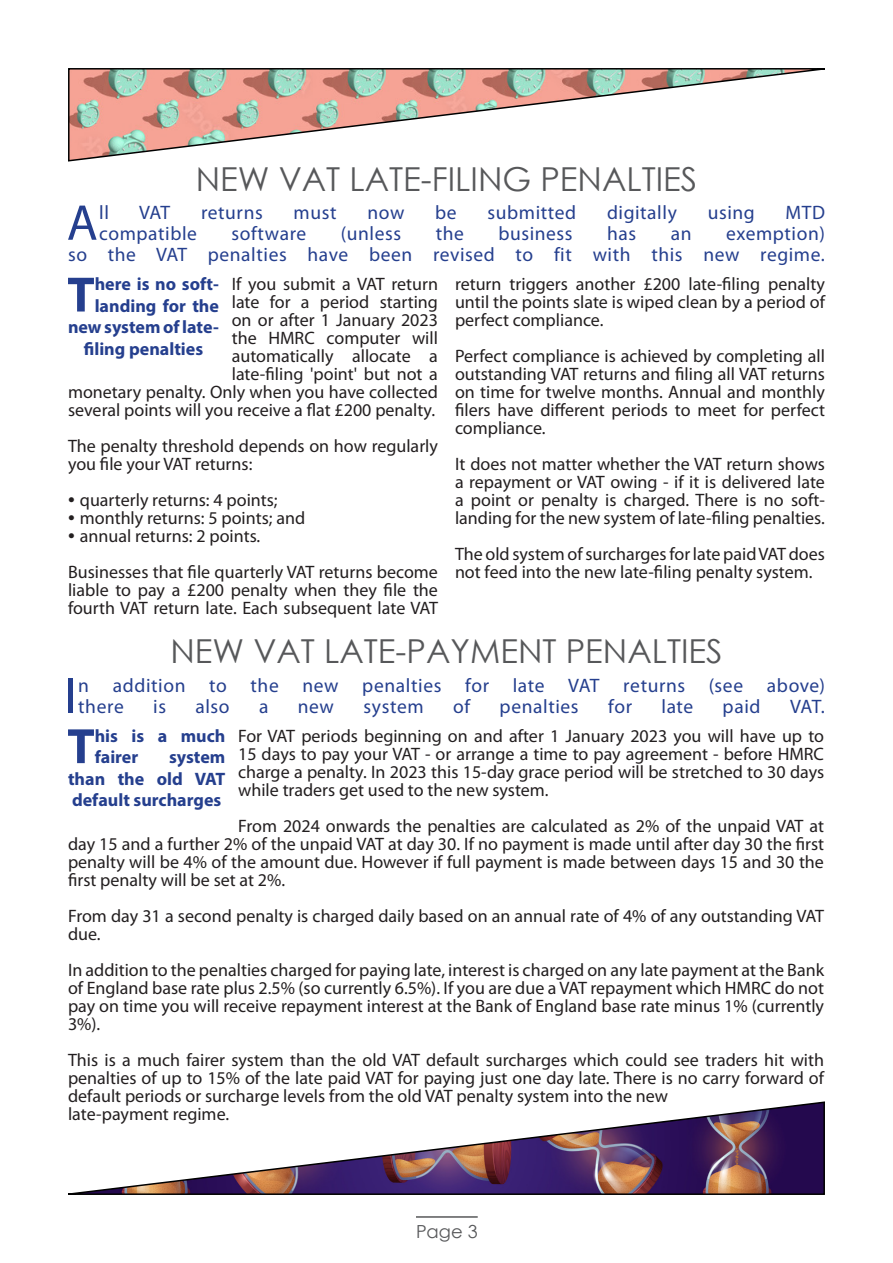
<style>
.page{position:relative;width:893px;height:1263px;background:#fff}
.page>*{position:absolute;margin:0;border:0;box-sizing:border-box;transform-origin:0 0}
.t1{font:50.7px "Myriad Pro";color:#253f8e}
.t2{font:700 50.1px "Myriad Pro";color:#253f8e}
.t3{font:33px "Century Gothic";color:#57585a}
.t4{font:19.5px/21px "Myriad Pro";letter-spacing:.03em;color:#253f8e;text-align:right}
.t5{font:18px/18px "Myriad Pro";color:#231f20;text-align:justify}
.t6{font:700 18px/21.6px "Myriad Pro";color:#253f8e}
.t7{font:18px "Century Gothic";color:#57585a}
.s1{font-size:24px}
</style>
<div class="page">
<hr style="left:416px;top:1216px;width:62px;height:2px;background:#57585a">
<svg style="left:68px;top:68px;width:757px;height:94px"></svg>
<img style="left:68px;top:1101px;width:757px;height:94px">
<p class="t3" style="left:196px;top:156px;width:503px">NEW VAT LATE-FILING PENALTIES</p>
<p class="t1" style="left:67px;top:191px;width:33px">A</p>
<p class="t4" style="left:99px;top:201px;width:11px">ll</p>
<p class="t4" style="left:139px;top:201px;width:33px">VAT</p>
<p class="t4" style="left:201px;top:201px;width:63px">returns</p>
<p class="t4" style="left:294px;top:201px;width:44px">must</p>
<p class="t4" style="left:367px;top:201px;width:38px">now</p>
<p class="t4" style="left:435px;top:201px;width:23px">be</p>
<p class="t4" style="left:487px;top:201px;width:90px">submitted</p>
<p class="t4" style="left:607px;top:201px;width:71px">digitally</p>
<p class="t4" style="left:708px;top:201px;width:49px">using</p>
<p class="t4" style="left:786px;top:201px;width:41px">MTD</p>
<p class="t4" style="left:99px;top:222px;width:99px">compatible</p>
<p class="t4" style="left:232px;top:222px;width:76px">software</p>
<p class="t4" style="left:341px;top:222px;width:62px">(unless</p>
<p class="t4" style="left:436px;top:222px;width:30px">the</p>
<p class="t4" style="left:498px;top:222px;width:76px">business</p>
<p class="t4" style="left:607px;top:222px;width:31px">has</p>
<p class="t4" style="left:671px;top:222px;width:22px">an</p>
<p class="t4" style="left:68px;top:222px;width:758px">exemption)<br>so the VAT penalties have been revised to fit with this new regime.</p>
<p class="t2" style="left:67px;top:262px;width:29px">T</p>
<p class="t6" style="left:95px;top:272px;width:126px">here is no soft-</p>
<p class="t5" style="left:68px;top:275px;width:371px;text-align:right">If you submit a VAT return<br>late for a period starting<br>on or after 1 January 2023<br>the HMRC computer will<br>automatically allocate a<br>late-filing 'point' but not a<br>monetary penalty. Only when you have collected several points will you receive a flat £200 penalty.</p>
<p class="t5" style="left:68px;top:437px;width:371px">The penalty threshold depends on how regularly you file your VAT returns:</p>
<p class="t5" style="left:68px;top:491px;width:211px"><span class="s1">•</span> quarterly returns: 4 points;</p>
<p class="t5" style="left:68px;top:509px;width:239px"><span class="s1">•</span> monthly returns: 5 points; and</p>
<p class="t5" style="left:68px;top:527px;width:194px"><span class="s1">•</span> annual returns: 2 points.</p>
<p class="t5" style="left:68px;top:563px;width:371px">Businesses that file quarterly VAT returns become liable to pay a £200 penalty when they file the fourth VAT return late. Each subsequent late VAT</p>
<p class="t6" style="left:95px;top:294px;width:126px">landing for the</p>
<p class="t6" style="left:68px;top:316px;width:152px">new system of late-</p>
<p class="t6" style="left:84px;top:337px;width:121px">filing penalties</p>
<p class="t5" style="left:455px;top:275px;width:371px">return triggers another £200 late-filing penalty until the points slate is wiped clean by a period of perfect compliance.</p>
<p class="t5" style="left:455px;top:347px;width:371px">Perfect compliance is achieved by completing all outstanding VAT returns and filing all VAT returns on time for twelve months. Annual and monthly filers have different periods to meet for perfect compliance.</p>
<p class="t5" style="left:455px;top:455px;width:371px">It does not matter whether the VAT return shows a repayment or VAT owing - if it is delivered late a point or penalty is charged. There is no soft&shy;landing for the new system of late-filing penalties.</p>
<p class="t5" style="left:455px;top:545px;width:371px">The old system of surcharges for late paid VAT does not feed into the new late-filing penalty system.</p>
<p class="t3" style="left:170px;top:628px;width:554px">NEW VAT LATE-PAYMENT PENALTIES</p>
<p class="t1" style="left:64px;top:664px;width:14px">I</p>
<p class="t4" style="left:78px;top:674px;width:748px;text-align:left">n addition to the new penalties for late VAT returns (see above) there</p>
<p class="t4" style="left:153px;top:695px;width:14px">is</p>
<p class="t4" style="left:195px;top:695px;width:36px">also</p>
<p class="t4" style="left:259px;top:695px;width:11px">a</p>
<p class="t4" style="left:298px;top:695px;width:38px">new</p>
<p class="t4" style="left:363px;top:695px;width:62px">system</p>
<p class="t4" style="left:453px;top:695px;width:18px">of</p>
<p class="t4" style="left:499px;top:695px;width:81px">penalties</p>
<p class="t4" style="left:608px;top:695px;width:26px">for</p>
<p class="t4" style="left:661px;top:695px;width:33px">late</p>
<p class="t4" style="left:723px;top:695px;width:39px">paid</p>
<p class="t4" style="left:790px;top:695px;width:37px">VAT.</p>
<p class="t5" style="left:238px;top:726px;width:588px">For VAT periods beginning on and after 1 January 2023 you will have up to 15 days to pay your VAT - or arrange a time to pay agreement - before HMRC charge a penalty. In 2023 this 15-day grace period will be stretched to 30 days while traders get used to the new system.</p>
<p class="t5" style="left:68px;top:816px;width:758px;text-indent:170px">From 2024 onwards the penalties are calculated as 2% of the unpaid VAT at day 15 and a further 2% of the unpaid VAT at day 30. If no payment is made until after day 30 the first penalty will be 4% of the amount due. However if full payment is made between days 15 and 30 the first penalty will be set at 2%.</p>
<p class="t5" style="left:68px;top:906px;width:757px">From day 31 a second penalty is charged daily based on an annual rate of 4% of any outstanding VAT due.</p>
<p class="t5" style="left:68px;top:960px;width:758px">In addition to the penalties charged for paying late, interest is charged on any late payment at the Bank of England base rate plus 2.5% (so currently 6.5%). If you are due a VAT repayment which HMRC do not pay on time you will receive repayment interest at the Bank of England base rate minus 1% (currently 3%).</p>
<p class="t5" style="left:68px;top:1050px;width:758px">This is a much fairer system than the old VAT default surcharges which could see traders hit with penalties of up to 15% of the late paid VAT for paying just one day late. There is no carry forward of default periods or surcharge levels from the old VAT penalty system into the new</p>
<p class="t5" style="left:68px;top:1104px;width:163px">late-payment regime.</p>
<p class="t2" style="left:67px;top:713px;width:29px">T</p>
<p class="t6" style="left:95px;top:724px;width:132px">his is a much fairer</p>
<p class="t6" style="left:68px;top:746px;width:159px;text-align:justify;text-indent:101px">system than the old VAT default surcharges</p>
<p class="t7" style="left:416px;top:1218px;width:63px">Page 3</p>
</div>
